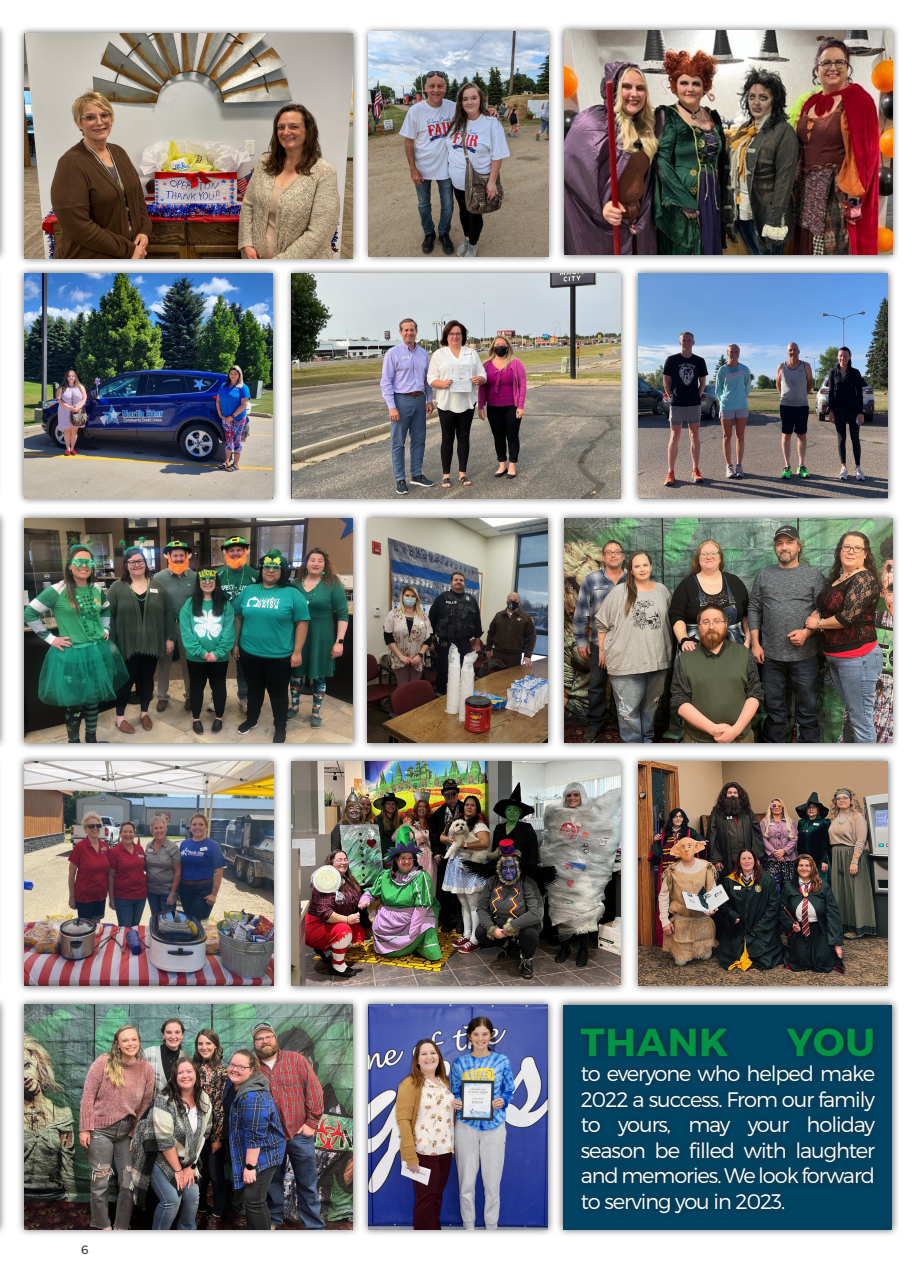
<style>
.page{position:relative;width:917px;height:1287px;background:#fff}
.page>*{position:absolute;margin:0;border:0;box-sizing:border-box;transform-origin:0 0}
.Center{font:39px "Trueno Bd";letter-spacing:.02em;color:#009443}
.Center-2{font:21px/25.5px "Trueno Lt";letter-spacing:-.05em;color:#fff;text-align:justify}
.t1{font:500 12px "Montserrat";color:#383738}
</style>
<div class="page">
<div style="left:555px;top:997px;width:345px;height:240px;background:#231f20;opacity:.75"></div>
<div style="left:563px;top:1005px;width:329px;height:224px;background:#004363"></div>
<div style="left:0;top:509px;width:7px;height:241px;background:#231f20;opacity:.75"></div>
<div style="left:0;top:996px;width:7px;height:240px;background:#231f20;opacity:.75"></div>
<div style="left:17px;top:26px;width:344px;height:240px;background:#231f20;opacity:.75"></div>
<img style="left:25px;top:34px;width:328px;height:224px">
<div style="left:284px;top:266px;width:344px;height:240px;background:#231f20;opacity:.75"></div>
<img style="left:292px;top:274px;width:328px;height:224px">
<div style="left:556px;top:22px;width:345px;height:241px;background:#231f20;opacity:.75"></div>
<img style="left:564px;top:30px;width:328px;height:224px">
<div style="left:17px;top:510px;width:344px;height:241px;background:#231f20;opacity:.75"></div>
<img style="left:25px;top:518px;width:328px;height:225px">
<div style="left:556px;top:510px;width:345px;height:241px;background:#231f20;opacity:.75"></div>
<img style="left:564px;top:518px;width:328px;height:225px">
<div style="left:284px;top:753px;width:344px;height:241px;background:#231f20;opacity:.75"></div>
<img style="left:292px;top:761px;width:328px;height:225px">
<div style="left:17px;top:997px;width:344px;height:240px;background:#231f20;opacity:.75"></div>
<img style="left:25px;top:1005px;width:328px;height:224px">
<div style="left:17px;top:753px;width:265px;height:241px;background:#231f20;opacity:.75"></div>
<img style="left:25px;top:761px;width:248px;height:225px">
<div style="left:631px;top:753px;width:265px;height:241px;background:#231f20;opacity:.75"></div>
<img style="left:639px;top:761px;width:248px;height:225px">
<div style="left:17px;top:266px;width:265px;height:240px;background:#231f20;opacity:.75"></div>
<img style="left:25px;top:274px;width:247px;height:224px">
<div style="left:631px;top:266px;width:265px;height:240px;background:#231f20;opacity:.75"></div>
<img style="left:639px;top:274px;width:248px;height:224px">
<div style="left:360px;top:997px;width:196px;height:240px;background:#231f20;opacity:.75"></div>
<img style="left:368px;top:1005px;width:180px;height:224px">
<div style="left:360px;top:510px;width:195px;height:241px;background:#231f20;opacity:.75"></div>
<img style="left:368px;top:518px;width:179px;height:225px">
<div style="left:573px;top:1020px;width:309px;height:200px;background:#231f20;opacity:.75"></div>
<div style="left:0;top:22px;width:7px;height:241px;background:#231f20;opacity:.75"></div>
<div style="left:361px;top:24px;width:195px;height:241px;background:#231f20;opacity:.75"></div>
<img style="left:369px;top:32px;width:179px;height:224px">
<p class="t1" style="left:81px;top:1242px;width:9px">6</p>
<p class="Center" style="left:581px;top:1017px;width:149px">THANK</p>
<p class="Center" style="left:787px;top:1017px;width:90px">YOU</p>
<p class="Center-2" style="left:581px;top:1060px;width:296px">to everyone who helped make 2022 a success. From our family to yours, may your holiday season be filled with laughter and memories. We look forward to serving you in 2023.</p>
</div>
